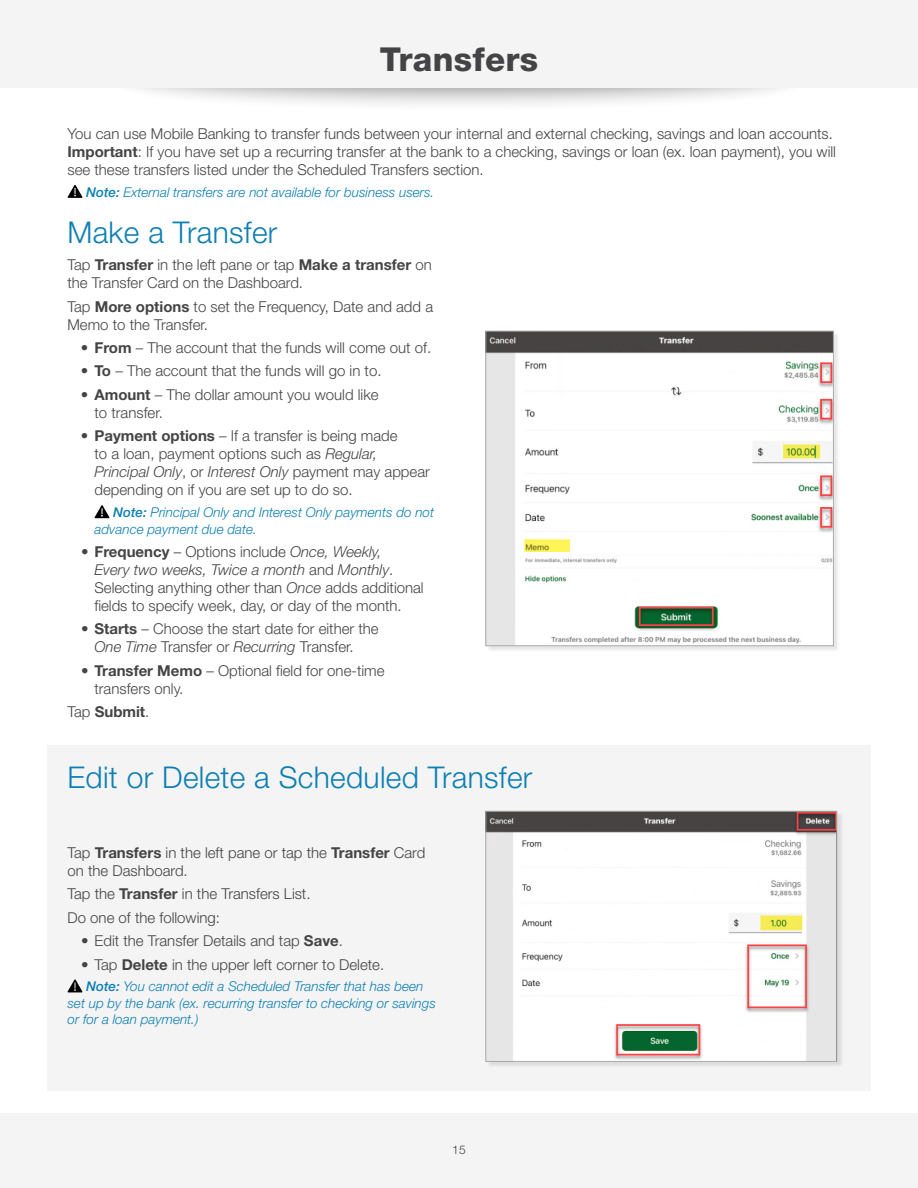
<style>
.page{position:relative;width:918px;height:1188px;background:#fff}
.page>*{position:absolute;margin:0;border:0;box-sizing:border-box;transform-origin:0 0}
.t1{font:800 33px "Helvetica Neue LT Std";letter-spacing:.01em;color:#444446}
.t2{font:300 30px "Helvetica Neue LT Std";letter-spacing:.01em;color:#0d7fb4}
.t3{font:300 15px/18px "Helvetica Neue LT Std";color:#444446}
.t4{font:700 15px "Helvetica Neue LT Std";color:#444446}
.t5{font:italic 300 13.5px/16.5px "Helvetica Neue LT Std";color:#0d7fb4}
.t6{font:300 12px "Helvetica Neue LT Std";color:#444446}
.s1{font-weight:700}
.s2{font-weight:500}
.s3{font-style:italic}
.s4{font-weight:300}
</style>
<div class="page">
<div style="left:0;top:1113px;width:918px;height:75px;background:#f4f4f4"></div>
<div style="left:98px;top:6px;width:722px;height:107px;background:#000;opacity:.4"></div>
<div style="left:0;top:0;width:918px;height:88px;background:#f4f4f4"></div>
<div style="left:47px;top:745px;width:824px;height:346px;background:#f4f4f4"></div>
<svg style="left:68px;top:185px;width:15px;height:13px"></svg>
<div style="left:487px;top:332px;width:353px;height:320px;background:#000;opacity:.1"></div>
<img style="left:488px;top:333px;width:344px;height:311px">
<div style="left:486px;top:331px;width:348px;height:315px;border:1px solid #a9aaaa"></div>
<div style="left:487px;top:812px;width:357px;height:256px;background:#000;opacity:.1"></div>
<img style="left:488px;top:813px;width:347px;height:247px">
<div style="left:486px;top:811px;width:351px;height:251px;border:1px solid #a9aaaa"></div>
<svg style="left:94px;top:505px;width:16px;height:13px"></svg>
<svg style="left:68px;top:979px;width:15px;height:13px"></svg>
<h1 class="t1" style="left:380px;top:39px;width:160px">Transfers</h1>
<p class="t3" style="left:68px;top:124px;width:770px">You can use Mobile Banking to transfer funds between your internal and external checking, savings and loan accounts.<br><span class="s1">Important</span>: If you have set up a recurring transfer at the bank to a checking, savings or loan (ex. loan payment), you will see these transfers listed under the Scheduled Transfers section.</p>
<p class="t5" style="left:86px;top:184px;width:350px"><span class="s2">Note:</span> External transfers are not available for business users.</p>
<h2 class="t2" style="left:68px;top:214px;width:211px">Make a Transfer</h2>
<p class="t3" style="left:68px;top:256px;width:366px">Tap <span class="s1">Transfer</span> in the left pane or tap <span class="s1">Make a transfer</span> on the Transfer Card on the Dashboard.</p>
<p class="t3" style="left:68px;top:297px;width:367px">Tap <span class="s1">More options</span> to set the Frequency, Date and add a<br>Memo to the Transfer.</p>
<p class="t3" style="left:81px;top:338px;width:349px">• <span class="s1">From</span> – The account that the funds will come out of.</p>
<p class="t3" style="left:81px;top:362px;width:299px">• <span class="s1">To</span> – The account that the funds will go in to.</p>
<p class="t3" style="left:94px;top:385px;width:286px;text-indent:-14px">• <span class="s1">Amount</span> – The dollar amount you would like to transfer.</p>
<p class="t3" style="left:94px;top:427px;width:337px;text-indent:-14px">• <span class="s1">Payment options</span> – If a transfer is being made<br>to a loan, payment options such as <span class="s3">Regular, Principal Only</span>, or <span class="s3">Interest Only</span> payment may appear depending on if you are set up to do so.</p>
<p class="t5" style="left:95px;top:504px;width:341px;text-indent:19px"><span class="s2">Note:</span> Principal Only and Interest Only payments do not advance payment due date.</p>
<p class="t3" style="left:94px;top:542px;width:331px;text-indent:-14px">• <span class="s1">Frequency</span> – Options include <span class="s3">Once, Weekly,<br>Every two weeks, Twice a month</span> and <span class="s3">Monthly</span>.<br>Selecting anything other than <span class="s3">Once</span> adds additional fields to specify week, day, or day of the month.</p>
<p class="t3" style="left:94px;top:620px;width:286px;text-indent:-14px">• <span class="s1">Starts</span> – Choose the start date for either the<br><span class="s3">One Time</span> Transfer or <span class="s3">Recurring</span> Transfer.</p>
<p class="t3" style="left:94px;top:661px;width:292px;text-indent:-14px">• <span class="s1">Transfer Memo</span> – Optional field for one-time transfers only.</p>
<p class="t4" style="left:68px;top:703px;width:81px"><span class="s4">Tap</span> Submit<span class="s4">.</span></p>
<h2 class="t2" style="left:68px;top:759px;width:466px">Edit or Delete a Scheduled Transfer</h2>
<p class="t3" style="left:68px;top:843px;width:359px">Tap <span class="s1">Transfers</span> in the left pane or tap the <span class="s1">Transfer</span> Card on the Dashboard.</p>
<p class="t3" style="left:68px;top:882px;width:242px;line-height:23.4px">Tap the <span class="s1">Transfer</span> in the Transfers List.<br>Do one of the following:</p>
<p class="t3" style="left:81px;top:931px;width:261px">• Edit the Transfer Details and tap <span class="s1">Save</span>.</p>
<p class="t3" style="left:81px;top:955px;width:302px">• Tap <span class="s1">Delete</span> in the upper left corner to Delete.</p>
<p class="t5" style="left:68px;top:978px;width:370px;text-indent:19px"><span class="s2">Note:</span> You cannot edit a Scheduled Transfer that has been set up by the bank (ex. recurring transfer to checking or savings or for a loan payment.)</p>
<p class="t6" style="left:452px;top:1142px;width:15px">15</p>
</div>
